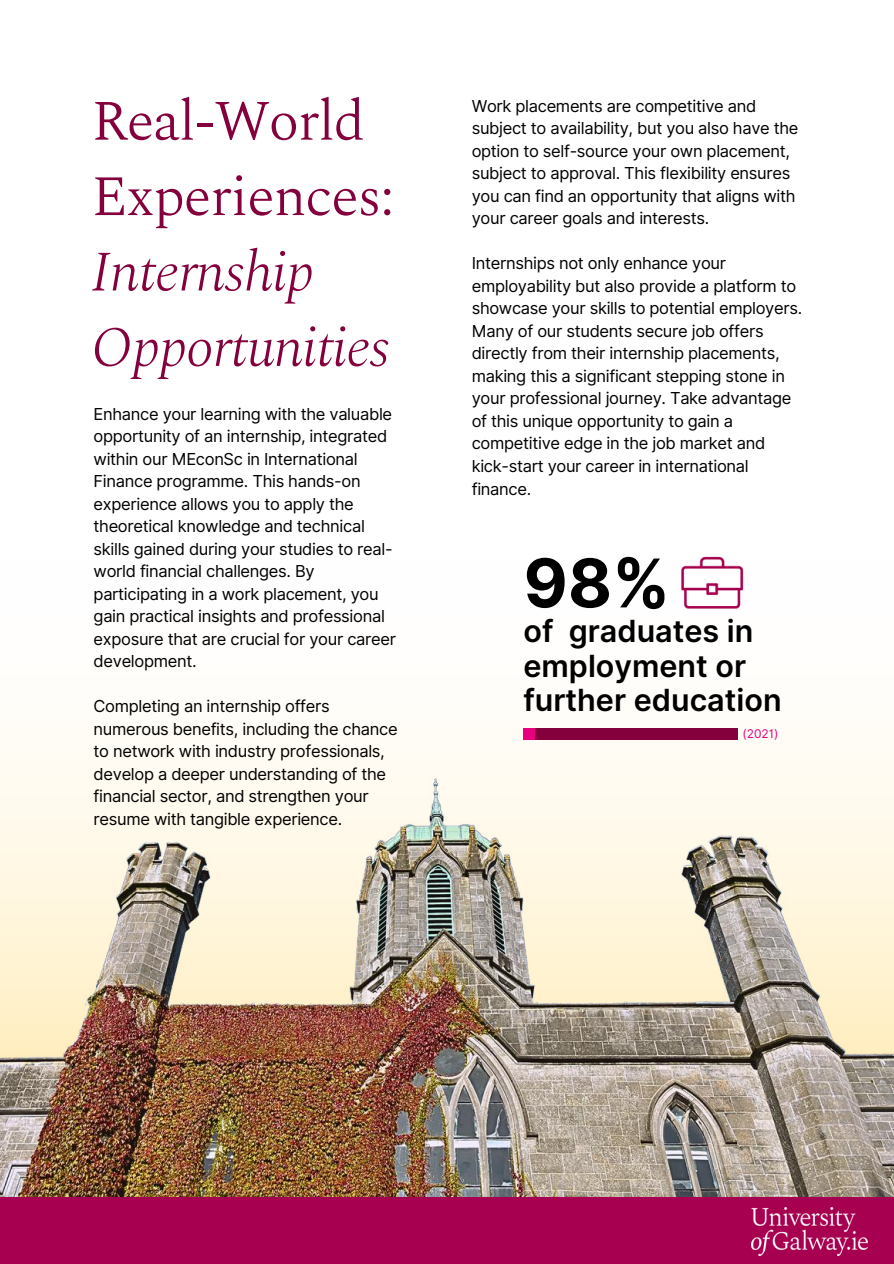
<style>
.page{position:relative;width:894px;height:1264px;background:#fff}
.page>*{position:absolute;margin:0;border:0;box-sizing:border-box;transform-origin:0 0}
.t1{font:700 67.2px "Inter";color:#000}
.t2{font:italic 300 57px/75.3px "Spectral";letter-spacing:-.02em;color:#84003d}
.t3{font:300 57px/75.3px "Spectral";letter-spacing:-.02em;color:#84003d}
.t4{font:600 30.45px/34.3px "Inter";color:#000}
.t5{font:16.5px/22.5px "Inter";letter-spacing:-.02em;color:#000}
.t6{font:12px "Inter";color:#e6007e}
</style>
<div class="page">
<div style="left:0;top:1196px;width:893px;height:67px;background:#a80050"></div>
<img style="left:751px;top:1207px;width:115px;height:48px">
<img style="left:0;top:728px;width:893px;height:468px">
<img style="left:681px;top:556px;width:63px;height:53px">
<div style="left:523px;top:727px;width:214px;height:12px;background:#84003d"></div>
<div style="left:523px;top:727px;width:11px;height:12px;background:#e6007e"></div>
<h2 class="t3" style="left:91px;top:85px;width:304px">Real-World<br>Experiences:</h2>
<h2 class="t2" style="left:91px;top:236px;width:300px">Internship<br>Opportunities</h2>
<p class="t5" style="left:94px;top:402px;width:304px">Enhance your learning with the valuable opportunity of an internship, integrated within our MEconSc in International Finance programme. This hands-on experience allows you to apply the theoretical knowledge and technical skills gained during your studies to real&shy;world financial challenges. By participating in a work placement, you gain practical insights and professional exposure that are crucial for your career development.</p>
<p class="t5" style="left:94px;top:695px;width:305px">Completing an internship offers numerous benefits, including the chance to network with industry professionals, develop a deeper understanding of the financial sector, and strengthen your resume with tangible experience.</p>
<p class="t5" style="left:471px;top:95px;width:328px">Work placements are competitive and subject to availability, but you also have the option to self-source your own placement, subject to approval. This flexibility ensures you can find an opportunity that aligns with your career goals and interests.</p>
<p class="t5" style="left:471px;top:252px;width:332px">Internships not only enhance your employability but also provide a platform to showcase your skills to potential employers.<br>Many of our students secure job offers directly from their internship placements, making this a significant stepping stone in your professional journey. Take advantage of this unique opportunity to gain a competitive edge in the job market and kick-start your career in international finance.</p>
<h1 class="t1" style="left:523px;top:543px;width:148px">98%</h1>
<h3 class="t4" style="left:523px;top:614px;width:259px">of graduates in employment or further education</h3>
<p class="t6" style="left:742px;top:726px;width:37px">(2021)</p>
</div>
